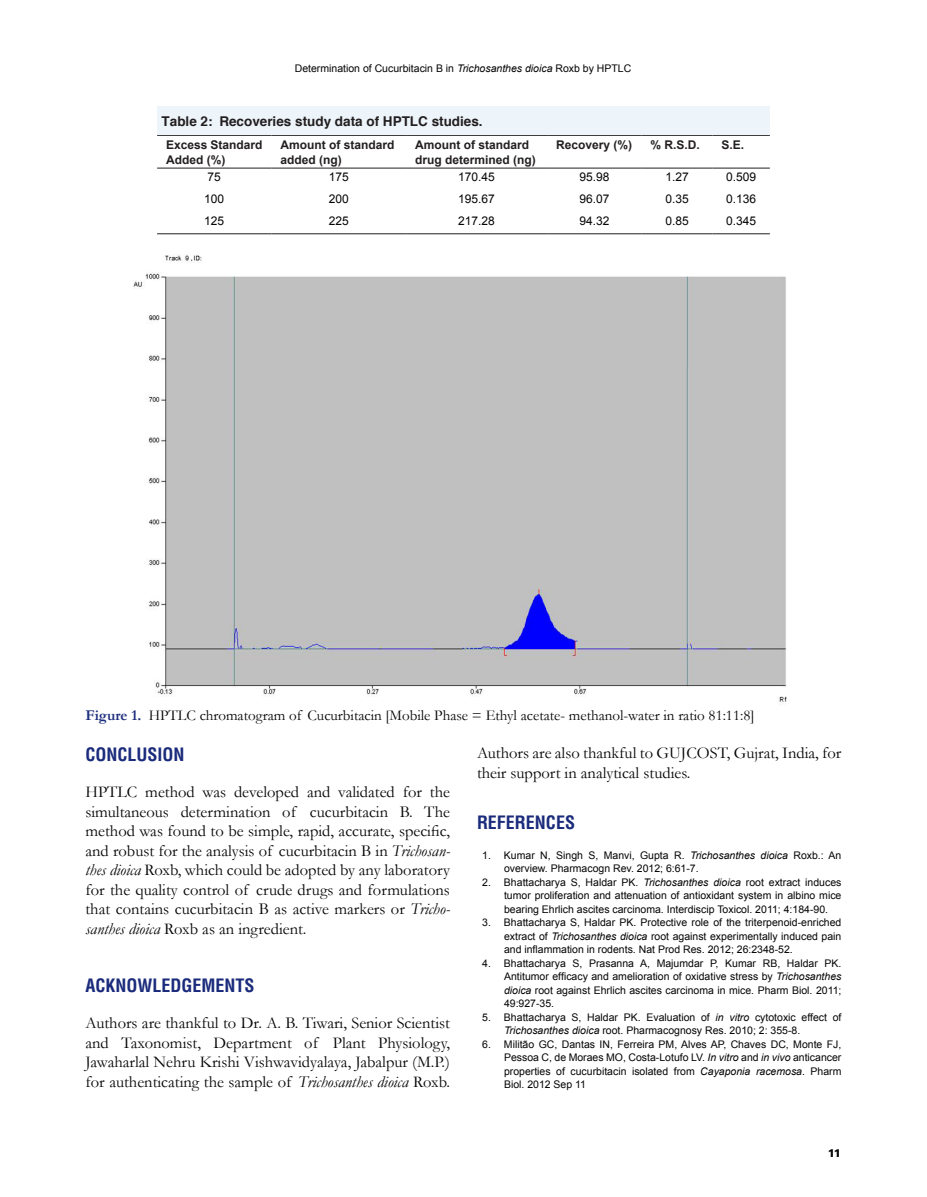
<style>
.page{position:relative;width:927px;height:1197px;background:#fff}
.page>*{position:absolute;margin:0;border:0;box-sizing:border-box;transform-origin:0 0}
.t1{font:700 condensed 18px "Helvetica";color:#1b2b7c}
.Body_Text_copy_2{font:16.5px/19.5px "Garamond";color:#050406;text-align:justify}
.Fig_caption{font:15px "Garamond";color:#050406}
.Table_Caption{font:700 13.5px "Helvetica";color:#231f20}
.TCH{font:700 12px/15px "Arial";color:#231f20}
.Tb_Txt{font:12px "Arial";color:#050406}
.t2{font:900 11.25px "Univers LT";color:#050406}
.Reference_text{font:10.5px/13.5px "Arial";color:#050406;text-align:justify}
.s1{font-style:italic}
.s2{font-weight:700;color:#1b2b7c}
</style>
<div class="page">
<hr style="left:157px;top:135px;width:115px;height:1px;background:#231f20">
<hr style="left:272px;top:135px;width:134px;height:1px;background:#231f20">
<hr style="left:406px;top:135px;width:141px;height:1px;background:#231f20">
<hr style="left:547px;top:135px;width:95px;height:1px;background:#231f20">
<hr style="left:642px;top:135px;width:70px;height:1px;background:#231f20">
<hr style="left:712px;top:135px;width:58px;height:1px;background:#231f20">
<hr style="left:157px;top:168px;width:115px;height:1px;background:#231f20">
<hr style="left:712px;top:168px;width:58px;height:1px;background:#231f20">
<hr style="left:547px;top:168px;width:95px;height:1px;background:#231f20">
<hr style="left:642px;top:168px;width:70px;height:1px;background:#231f20">
<hr style="left:272px;top:168px;width:134px;height:1px;background:#231f20">
<hr style="left:406px;top:168px;width:141px;height:1px;background:#231f20">
<hr style="left:157px;top:233px;width:115px;height:1px;background:#231f20">
<hr style="left:272px;top:233px;width:134px;height:1px;background:#231f20">
<hr style="left:406px;top:233px;width:141px;height:1px;background:#231f20">
<hr style="left:547px;top:233px;width:95px;height:1px;background:#231f20">
<hr style="left:642px;top:233px;width:70px;height:1px;background:#231f20">
<hr style="left:712px;top:233px;width:58px;height:1px;background:#231f20">
<div style="left:157px;top:106px;width:613px;height:29px;background:#edf4fa"></div>
<img style="left:133px;top:255px;width:654px;height:448px">
<p class="Reference_text" style="left:295px;top:62px;width:338px">Determination of Cucurbitacin B in <span class="s1">Trichosanthes dioica</span> Roxb by HPTLC</p>
<p class="Table_Caption" style="left:162px;top:113px;width:323px">Table 2: Recoveries study data of HPTLC studies.</p>
<p class="TCH" style="left:166px;top:137px;width:98px">Excess Standard<br>Added (%)</p>
<p class="TCH" style="left:280px;top:137px;width:115px">Amount of standard added (ng)</p>
<p class="TCH" style="left:415px;top:137px;width:122px">Amount of standard drug determined (ng)</p>
<p class="TCH" style="left:556px;top:137px;width:78px">Recovery (%)</p>
<p class="TCH" style="left:651px;top:137px;width:51px">% R.S.D.</p>
<p class="TCH" style="left:722px;top:137px;width:24px">S.E.</p>
<p class="Tb_Txt" style="left:208px;top:169px;width:15px">75</p>
<p class="Tb_Txt" style="left:329px;top:169px;width:22px">175</p>
<p class="Tb_Txt" style="left:458px;top:169px;width:38px">170.45</p>
<p class="Tb_Txt" style="left:579px;top:169px;width:32px">95.98</p>
<p class="Tb_Txt" style="left:665px;top:169px;width:25px">1.27</p>
<p class="Tb_Txt" style="left:726px;top:169px;width:32px">0.509</p>
<p class="Tb_Txt" style="left:204px;top:191px;width:22px">100</p>
<p class="Tb_Txt" style="left:329px;top:191px;width:22px">200</p>
<p class="Tb_Txt" style="left:458px;top:191px;width:38px">195.67</p>
<p class="Tb_Txt" style="left:579px;top:191px;width:32px">96.07</p>
<p class="Tb_Txt" style="left:665px;top:191px;width:25px">0.35</p>
<p class="Tb_Txt" style="left:726px;top:191px;width:32px">0.136</p>
<p class="Tb_Txt" style="left:204px;top:213px;width:22px">125</p>
<p class="Tb_Txt" style="left:329px;top:213px;width:22px">225</p>
<p class="Tb_Txt" style="left:458px;top:213px;width:38px">217.28</p>
<p class="Tb_Txt" style="left:579px;top:213px;width:32px">94.32</p>
<p class="Tb_Txt" style="left:665px;top:213px;width:25px">0.85</p>
<p class="Tb_Txt" style="left:726px;top:213px;width:32px">0.345</p>
<p class="Fig_caption" style="left:86px;top:705px;width:670px"><span class="s2">Figure 1.</span> HPTLC chromatogram of Cucurbitacin [Mobile Phase = Ethyl acetate- methanol-water in ratio 81:11:8]</p>
<h1 class="t1" style="left:86px;top:744px;width:101px">CONCLUSION</h1>
<p class="Body_Text_copy_2" style="left:86px;top:782px;width:366px">HPTLC method was developed and validated for the simultaneous determination of cucurbitacin B. The method was found to be simple, rapid, accurate, specific, and robust for the analysis of cucurbitacin B in <span class="s1">Trichosan&shy;thes dioica</span> Roxb, which could be adopted by any laboratory for the quality control of crude drugs and formulations that contains cucurbitacin B as active markers or <span class="s1">Tricho&shy;santhes dioica</span> Roxb as an ingredient.</p>
<h1 class="t1" style="left:86px;top:975px;width:171px">ACKNOWLEDGEMENTS</h1>
<p class="Body_Text_copy_2" style="left:86px;top:1013px;width:366px">Authors are thankful to Dr. A. B. Tiwari, Senior Scientist and Taxonomist, Department of Plant Physiology, Jawaharlal Nehru Krishi Vishwavidyalaya, Jabalpur (M.P.) for authenticating the sample of <span class="s1">Trichosanthes dioica</span> Roxb.</p>
<p class="Body_Text_copy_2" style="left:477px;top:743px;width:366px">Authors are also thankful to GUJCOST, Gujrat, India, for their support in analytical studies.</p>
<h1 class="t1" style="left:477px;top:811px;width:100px">REFERENCES</h1>
<p class="Reference_text" style="left:504px;top:848px;width:339px;text-indent:-22px">1. Kumar N, Singh S, Manvi, Gupta R. <span class="s1">Trichosanthes dioica</span> Roxb.: An overview. Pharmacogn Rev. 2012; 6:61-7.</p>
<p class="Reference_text" style="left:504px;top:875px;width:339px;text-indent:-22px">2. Bhattacharya S, Haldar PK. <span class="s1">Trichosanthes dioica</span> root extract induces tumor proliferation and attenuation of antioxidant system in albino mice bearing Ehrlich ascites carcinoma. Interdiscip Toxicol. 2011; 4:184-90.</p>
<p class="Reference_text" style="left:504px;top:916px;width:339px;text-indent:-22px">3. Bhattacharya S, Haldar PK. Protective role of the triterpenoid-enriched extract of <span class="s1">Trichosanthes dioica</span> root against experimentally induced pain and inflammation in rodents. Nat Prod Res. 2012; 26:2348-52.</p>
<p class="Reference_text" style="left:504px;top:956px;width:339px;text-indent:-22px">4. Bhattacharya S, Prasanna A, Majumdar P, Kumar RB, Haldar PK.<br>Antitumor efficacy and amelioration of oxidative stress by <span class="s1">Trichosanthes dioica</span> root against Ehrlich ascites carcinoma in mice. Pharm Biol. 2011; 49:927-35.</p>
<p class="Reference_text" style="left:504px;top:1010px;width:339px;text-indent:-22px">5. Bhattacharya S, Haldar PK. Evaluation of <span class="s1">in vitro</span> cytotoxic effect of<br><span class="s1">Trichosanthes dioica</span> root. Pharmacognosy Res. 2010; 2: 355-8.</p>
<p class="Reference_text" style="left:504px;top:1037px;width:339px;text-indent:-22px">6. Militão GC, Dantas IN, Ferreira PM, Alves AP, Chaves DC, Monte FJ, Pessoa C, de Moraes MO, Costa-Lotufo LV. <span class="s1">In vitro</span> and <span class="s1">in vivo</span> anticancer properties of cucurbitacin isolated from <span class="s1">Cayaponia racemosa</span>. Pharm Biol. 2012 Sep 11</p>
<p class="t2" style="left:828px;top:1146px;width:15px">11</p>
</div>
